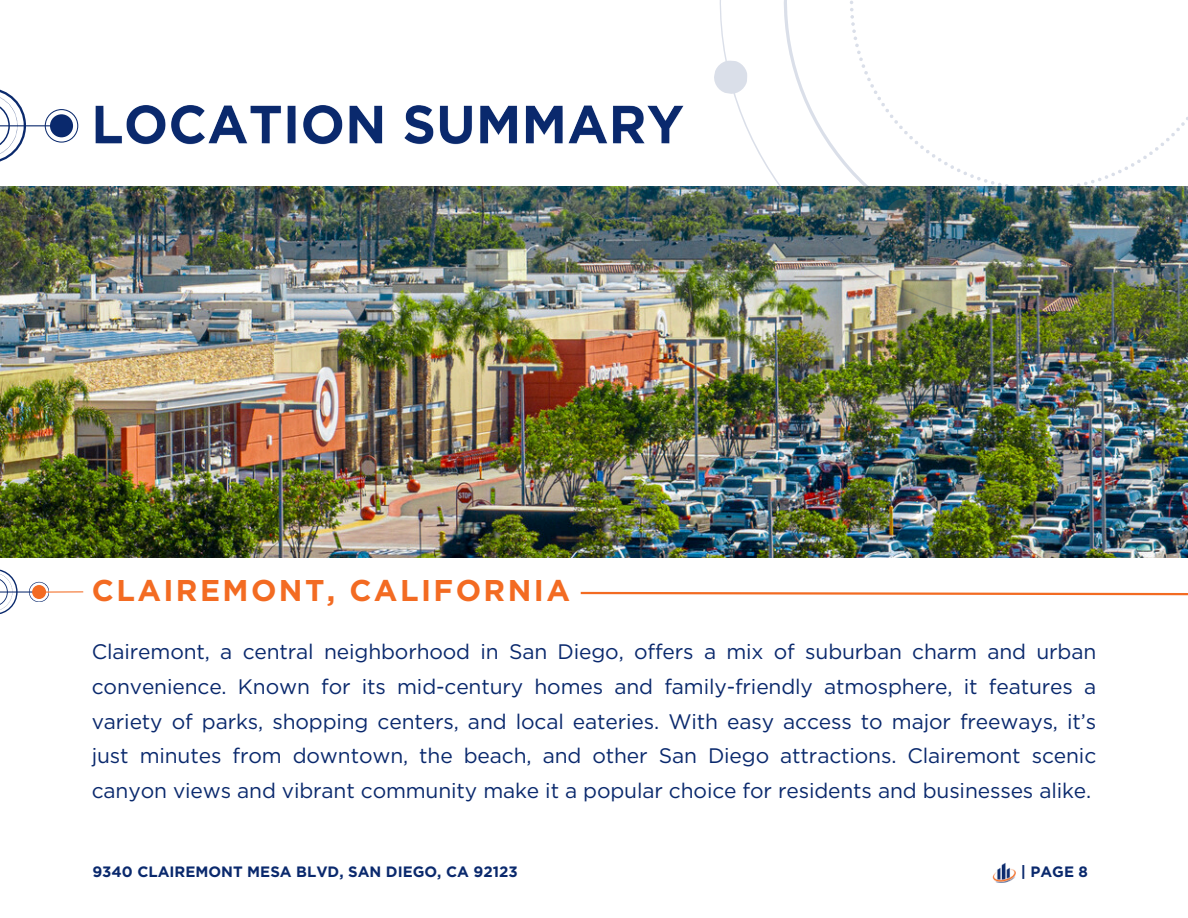
<style>
.page{position:relative;width:1188px;height:918px;background:#fff}
.page>*{position:absolute;margin:0;border:0;box-sizing:border-box;transform-origin:0 0}
.t1{font:700 30px "Gotham";letter-spacing:.08em;color:#f36b22}
.t2{font:21px/34.8px "Gotham";letter-spacing:-.005em;color:#0a296d;text-align:justify}
.t3{font:700 15px "Gotham";color:#0a296d}
</style>
<div class="page">
<img style="left:992px;top:863px;width:24px;height:20px">
<img style="left:0;top:187px;width:1188px;height:370px">
<hr style="left:0;top:125px;width:67px;height:1px;background:#0a296d">
<svg style="left:45px;top:109px;width:33px;height:34px"></svg>
<svg style="left:0;top:89px;width:26px;height:73px"></svg>
<svg style="left:580px;top:591px;width:608px;height:5px"></svg>
<hr style="left:0;top:591px;width:42px;height:2px;background:#0a296d">
<svg style="left:29px;top:582px;width:20px;height:20px"></svg>
<svg style="left:0;top:569px;width:18px;height:45px"></svg>
<hr style="left:34px;top:591px;width:49px;height:2px;background:#f36b22">
<img style="left:700px;top:0;width:488px;height:341px">
<img style="left:768px;top:0;width:420px;height:273px">
<svg style="left:713px;top:60px;width:35px;height:34px"></svg>
<svg style="left:886px;top:198px;width:35px;height:35px"></svg>
<img style="left:95px;top:105px;width:589px;height:40px">
<p class="t1" style="left:92px;top:573px;width:480px">CLAIREMONT, CALIFORNIA</p>
<p class="t2" style="left:92px;top:634px;width:1006px">Clairemont, a central neighborhood in San Diego, offers a mix of suburban charm and urban convenience. Known for its mid-century homes and family-friendly atmosphere, it features a variety of parks, shopping centers, and local eateries. With easy access to major freeways, it’s just minutes from downtown, the beach, and other San Diego attractions. Clairemont scenic canyon views and vibrant community make it a popular choice for residents and businesses alike.</p>
<p class="t3" style="left:92px;top:862px;width:427px">9340 CLAIREMONT MESA BLVD, SAN DIEGO, CA 92123</p>
<p class="t3" style="left:1021px;top:862px;width:69px">| PAGE 8</p>
</div>
